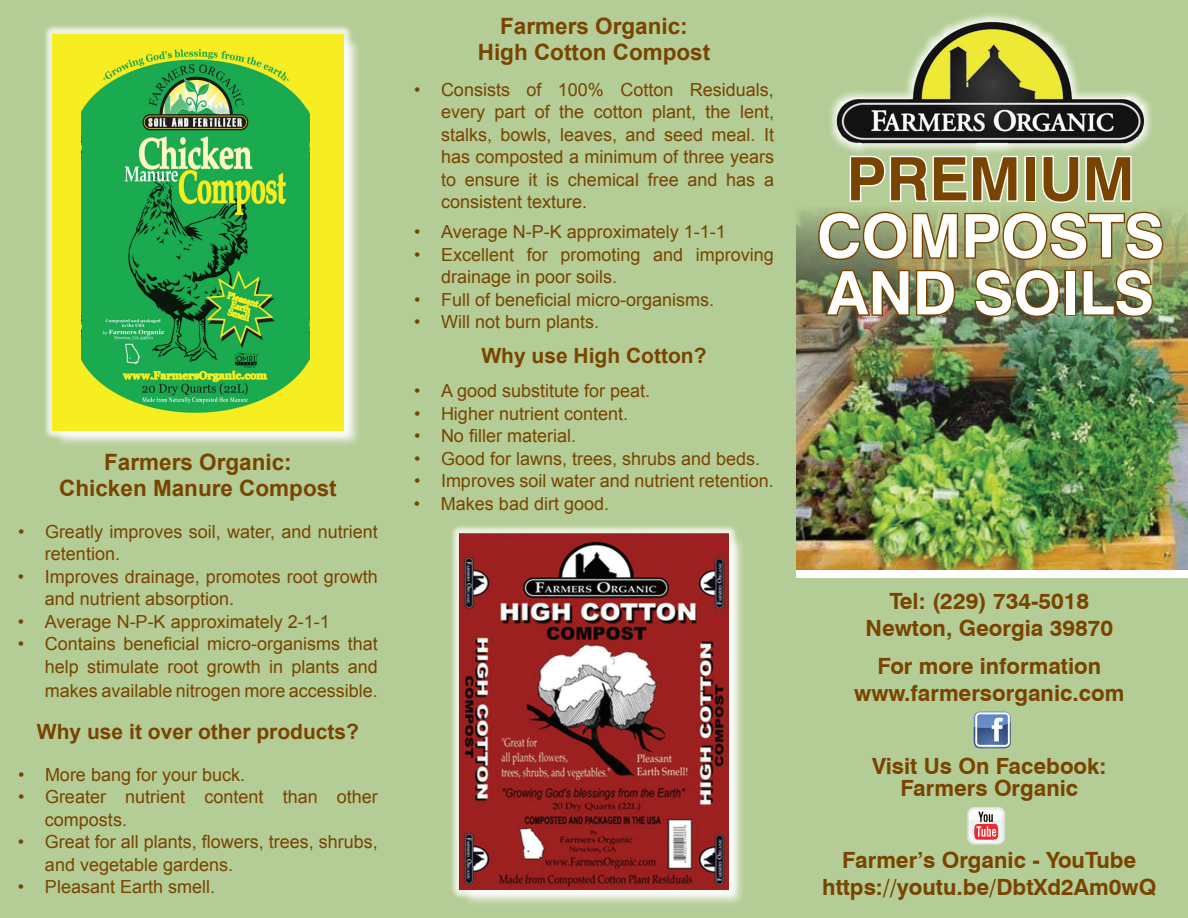
<style>
.page{position:relative;width:1188px;height:918px;background:#b4cc95}
.page>*{position:absolute;margin:0;border:0;box-sizing:border-box;transform-origin:0 0}
.t1{font:700 60px/57px "Swiss 721 BT";color:#fff}
.t2{font:700 60px "Swiss 721 BT";color:#794400}
.t3{font:700 22.5px/25.5px "Arial";color:#794400;text-align:center}
.t4{font:700 22.35px/26.8px "Swiss 721 BT";color:#794400;text-align:center}
.t5{font:700 21px "Arial";color:#794400}
.t6{font:18px/22.5px "Arial";color:#794400}
</style>
<div class="page">
<img style="left:796px;top:210px;width:392px;height:361px">
<div style="left:827px;top:10px;width:327px;height:146px;background:#fff;opacity:.75"></div>
<img style="left:918px;top:20px;width:83px;height:49px">
<img style="left:817px;top:143px;width:348px;height:271px">
<div style="left:53px;top:35px;width:309px;height:414px;background:#fff;opacity:.75"></div>
<div style="left:42px;top:24px;width:312px;height:417px;background:#fff;opacity:.75"></div>
<div style="left:52px;top:34px;width:292px;height:396px;background:#f7ee22"></div>
<img style="left:82px;top:49px;width:226px;height:364px">
<div style="left:265px;top:329px;width:32px;height:42px;background:#1aaa4f"></div>
<div style="left:82px;top:108px;width:17px;height:256px;background:#1aaa4f;border-radius:6px"></div>
<div style="left:293px;top:108px;width:17px;height:256px;background:#1aaa4f;border-radius:6px"></div>
<div style="left:461px;top:534px;width:285px;height:374px;background:#fff;opacity:.75"></div>
<div style="left:450px;top:523px;width:289px;height:377px;background:#fff;opacity:.75"></div>
<img style="left:459px;top:533px;width:270px;height:357px">
<svg style="left:968px;top:807px;width:37px;height:37px"></svg>
<img style="left:974px;top:712px;width:37px;height:37px">
<div style="left:796px;top:571px;width:392px;height:7px;background:#fff"></div>
<p class="t3" style="left:59px;top:450px;width:279px">Farmers Organic:<br>Chicken Manure Compost</p>
<p class="t6" style="left:45px;top:520px;width:334px;text-indent:-27px">• Greatly improves soil, water, and nutrient retention.</p>
<p class="t6" style="left:45px;top:565px;width:334px;text-indent:-27px">• Improves drainage, promotes root growth and nutrient absorption.</p>
<p class="t6" style="left:18px;top:610px;width:313px">• Average N-P-K approximately 2-1-1</p>
<p class="t6" style="left:45px;top:633px;width:335px;line-height:23.2px;text-align:justify;text-indent:-27px">• Contains beneficial micro-organisms that help stimulate root growth in plants and makes available nitrogen more -accessible.</p>
<p class="t5" style="left:37px;top:718px;width:324px">Why use it over other products?</p>
<p class="t6" style="left:18px;top:763px;width:229px">• More bang for your buck.</p>
<p class="t6" style="left:45px;top:786px;width:335px;text-indent:-27px">• Greater nutrient content than other composts.</p>
<p class="t6" style="left:45px;top:831px;width:334px;text-indent:-27px">• Great for all plants, flowers, trees, shrubs, and vegetable gardens.</p>
<p class="t6" style="left:18px;top:876px;width:199px">• Pleasant Earth smell.</p>
<p class="t3" style="left:478px;top:14px;width:234px">Farmers Organic:<br>High Cotton Compost</p>
<p class="t6" style="left:441px;top:79px;width:335px;text-align:justify;text-indent:-27px">• Consists of 100% Cotton Residuals, every part of the cotton plant, the lent, stalks, bowls, leaves, and seed meal. It has -composted a minimum of three years to ensure it is chemical free and has a consistent texture.</p>
<p class="t6" style="left:414px;top:221px;width:313px">• Average N-P-K approximately 1-1-1</p>
<p class="t6" style="left:441px;top:244px;width:334px;text-indent:-27px">• Excellent for promoting and improving drainage in poor soils.</p>
<p class="t6" style="left:414px;top:289px;width:302px">• Full of beneficial micro-organisms.</p>
<p class="t6" style="left:414px;top:311px;width:187px">• Will not burn plants.</p>
<p class="t5" style="left:481px;top:342px;width:227px">Why use High Cotton?</p>
<p class="t6" style="left:414px;top:380px;width:238px">• A good substitute for peat.</p>
<p class="t6" style="left:414px;top:403px;width:216px">• Higher nutrient content.</p>
<p class="t6" style="left:414px;top:425px;width:164px">• No filler material.</p>
<p class="t6" style="left:414px;top:448px;width:348px">• Good for lawns, trees, shrubs and beds.</p>
<p class="t6" style="left:414px;top:470px;width:361px">• Improves soil water and nutrient -retention.</p>
<p class="t6" style="left:414px;top:493px;width:197px">• Makes bad dirt good.</p>
<h1 class="t2" style="left:847px;top:143px;width:290px">Premium</h1>
<h1 class="t1" style="left:817px;top:207px;width:349px">Composts and</h1>
<h1 class="t1" style="left:973px;top:264px;width:182px">Soils</h1>
<p class="t4" style="left:865px;top:588px;width:249px">Tel: (229) 734-5018<br>Newton, Georgia 39870</p>
<p class="t4" style="left:854px;top:652px;width:272px">For more information www.farmersorganic.com</p>
<p class="t4" style="left:872px;top:755px;width:236px;line-height:22.5px">Visit Us On Facebook:<br>Farmers Organic</p>
<p class="t4" style="left:822px;top:847px;width:336px">Farmer’s Organic - YouTube https://youtu.be/DbtXd2Am0wQ</p>
</div>
